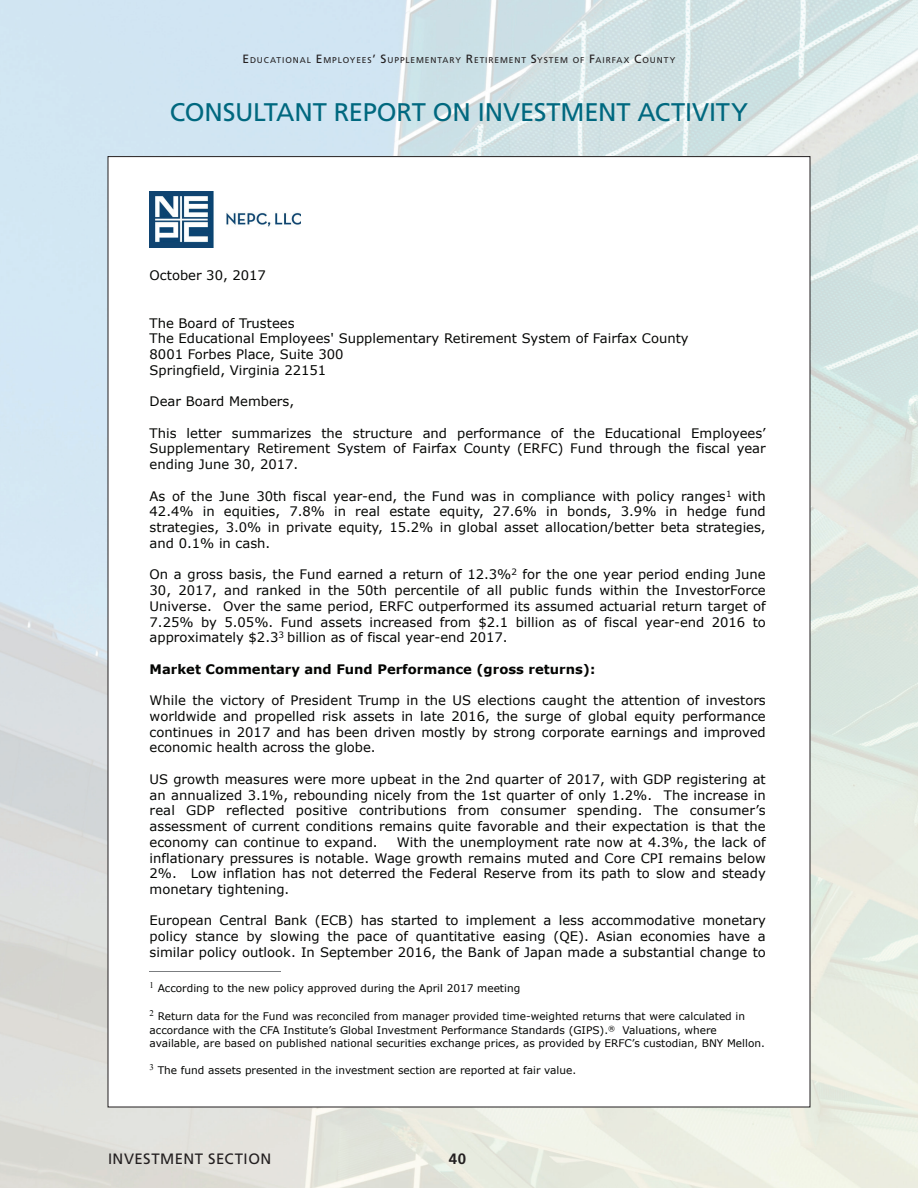
<style>
.page{position:relative;width:918px;height:1188px;background:#fff}
.page>*{position:absolute;margin:0;border:0;box-sizing:border-box;transform-origin:0 0}
.t1{font:25.5px "Frutiger LT Std";letter-spacing:-.005em;color:#00687f}
.t2{font:15px "Frutiger LT Std";letter-spacing:.035em;color:#231f20}
.t3{font:700 15px "Frutiger LT Std";color:#231f20}
.t4{font:13.05px/15.8px "Verdana";color:#040503;text-align:justify}
.t5{font:700 13.05px "Verdana";color:#040503}
.t6{font:10.5px/13px "Verdana";color:#040503}
.t7{font:8.7px "Verdana";color:#040503}
.t8{font:8.7px "Times New Roman";color:#040503}
.t9{font:8.4px "Frutiger LT Std";letter-spacing:.11em;color:#231f20}
.s1{font-size:12px}
</style>
<div class="page">
<img style="left:0;top:0;width:918px;height:1188px">
<div style="left:108px;top:157px;width:702px;height:950px;background:#fff"></div>
<img style="left:150px;top:191px;width:150px;height:56px">
<hr style="left:150px;top:971px;width:131px;height:1px;background:#7b7d80">
<p class="t9" style="left:243px;top:55px;width:434px"><span class="s1">E</span>DUCATIONAL <span class="s1">E</span>MPLOYEES<span class="s1">’ S</span>UPPLEMENTARY <span class="s1">R</span>ETIREMENT <span class="s1">S</span>YSTEM OF <span class="s1">F</span>AIRFAX <span class="s1">C</span>OUNTY</p>
<h1 class="t1" style="left:170px;top:97px;width:580px">CONSULTANT REPORT ON INVESTMENT ACTIVITY</h1>
<p class="t4" style="left:150px;top:268px;width:118px">October 30, 2017</p>
<p class="t4" style="left:150px;top:315px;width:541px;text-align:left">The Board of Trustees<br>The Educational Employees' Supplementary Retirement System of Fairfax County 8001 Forbes Place, Suite 300<br>Springfield, Virginia 22151</p>
<p class="t4" style="left:150px;top:394px;width:146px">Dear Board Members,</p>
<p class="t4" style="left:150px;top:425px;width:618px">This letter summarizes the structure and performance of the Educational Employees’ Supplementary Retirement System of Fairfax County (ERFC) Fund through the fiscal year ending June 30, 2017.</p>
<p class="t4" style="left:150px;top:488px;width:618px">As of the June 30th fiscal year-end, the Fund was in compliance with policy ranges with</p>
<p class="t7" style="left:726px;top:488px;width:7px">1</p>
<p class="t4" style="left:150px;top:504px;width:618px">42.4% in equities, 7.8% in real estate equity, 27.6% in bonds, 3.9% in hedge fund strategies, 3.0% in private equity, 15.2% in global asset allocation/better beta strategies, and 0.1% in cash.</p>
<p class="t4" style="left:150px;top:567px;width:618px">On a gross basis, the Fund earned a return of 12.3% for the one year period ending June</p>
<p class="t7" style="left:512px;top:567px;width:7px">2</p>
<p class="t4" style="left:150px;top:583px;width:618px">30, 2017, and ranked in the 50th percentile of all public funds within the InvestorForce Universe. Over the same period, ERFC outperformed its assumed actuarial return target of 7.25% by 5.05%. Fund assets increased from $2.1 billion as of fiscal year-end 2016 to approximately $2.3 billion as of fiscal year-end 2017.</p>
<p class="t7" style="left:279px;top:630px;width:7px">3</p>
<p class="t5" style="left:150px;top:660px;width:447px">Market Commentary and Fund Performance (gross returns):</p>
<p class="t4" style="left:150px;top:693px;width:618px">While the victory of President Trump in the US elections caught the attention of investors worldwide and propelled risk assets in late 2016, the surge of global equity performance continues in 2017 and has been driven mostly by strong corporate earnings and improved economic health across the globe.</p>
<p class="t4" style="left:150px;top:771px;width:618px">US growth measures were more upbeat in the 2nd quarter of 2017, with GDP registering at an annualized 3.1%, rebounding nicely from the 1st quarter of only 1.2%. The increase in real GDP reflected positive contributions from consumer spending. The consumer’s assessment of current conditions remains quite favorable and their expectation is that the economy can continue to expand.</p>
<p class="t4" style="left:150px;top:834px;width:618px;text-indent:247px">With the unemployment rate now at 4.3%, the lack of inflationary pressures is notable. Wage growth remains muted and Core CPI remains below 2%. Low inflation has not deterred the Federal Reserve from its path to slow and steady monetary tightening.</p>
<p class="t4" style="left:150px;top:913px;width:618px">European Central Bank (ECB) has started to implement a less accommodative monetary policy stance by slowing the pace of quantitative easing (QE). Asian economies have a similar policy outlook. In September 2016, the Bank of Japan made a substantial change to</p>
<p class="t6" style="left:158px;top:982px;width:364px">According to the new policy approved during the April 2017 meeting</p>
<p class="t8" style="left:150px;top:980px;width:6px">1</p>
<p class="t8" style="left:150px;top:1007px;width:6px">2</p>
<p class="t6" style="left:150px;top:1024px;width:617px">accordance with the CFA Institute’s Global Investment Performance Standards (GIPS).<sup>®</sup> Valuations, where available, are based on published national securities exchange prices, as provided by ERFC’s custodian, BNY Mellon.</p>
<p class="t6" style="left:158px;top:1063px;width:420px">The fund assets presented in the investment section are reported at fair value.</p>
<p class="t6" style="left:158px;top:1010px;width:589px">Return data for the Fund was reconciled from manager provided time-weighted returns that were calculated in</p>
<p class="t8" style="left:150px;top:1061px;width:6px">3</p>
<p class="t2" style="left:108px;top:1150px;width:165px">INVESTMENT SECTION</p>
<p class="t3" style="left:449px;top:1150px;width:19px">40</p>
</div>
